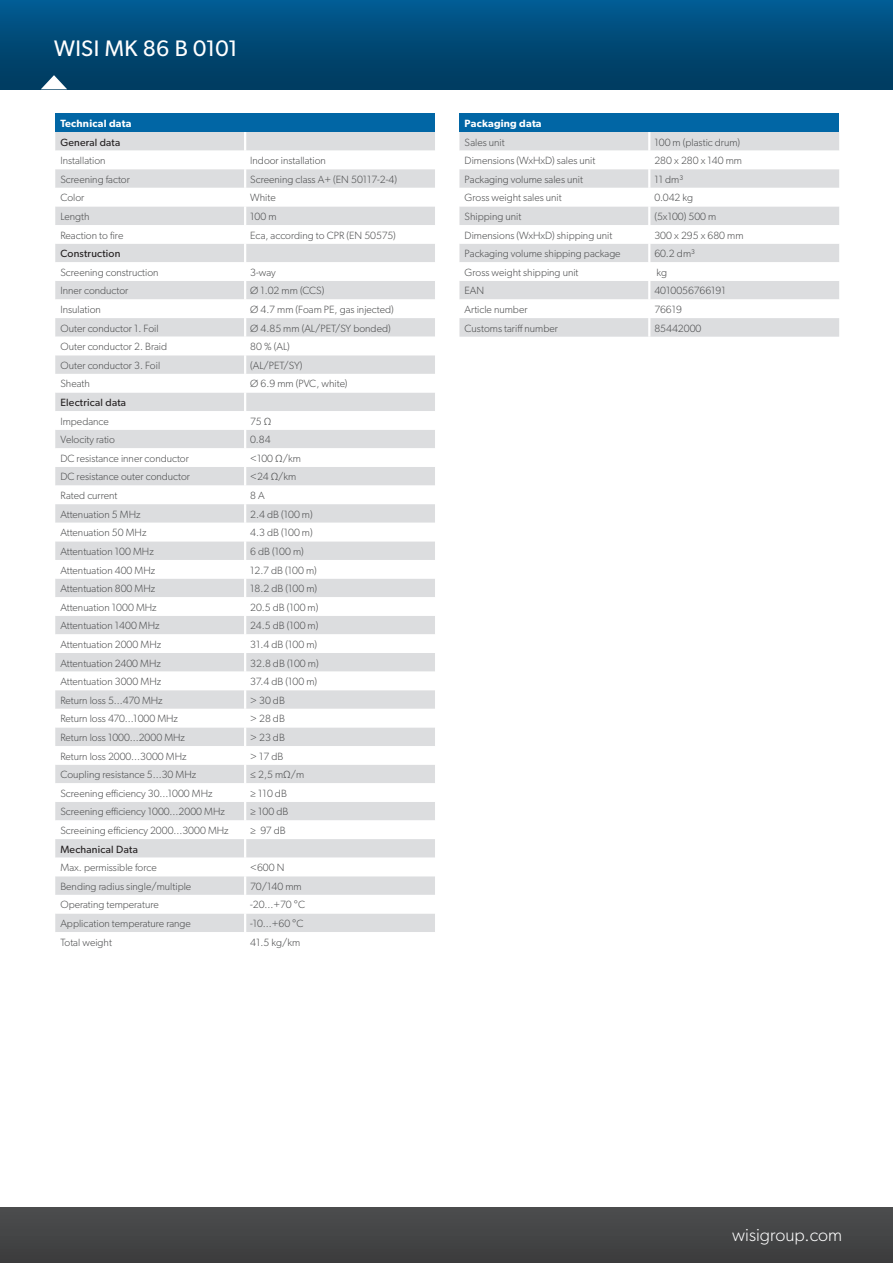
<style>
.page{position:relative;width:893px;height:1263px;background:#fff}
.page>*{position:absolute;margin:0;border:0;box-sizing:border-box;transform-origin:0 0}
.t1{font:22.5px "Gibson";letter-spacing:.01em;color:#fff}
.t2{font:300 18px "Gibson";color:#fff}
.t3{font:300 10.5px "Gibson";color:#4b4c4d}
.t4{font:10.5px "Gibson";letter-spacing:.02em;color:#231f20}
.t5{font:600 10.5px "Gibson";letter-spacing:.02em;color:#fff}
.s1{font-family:"Frutiger LT Std"}
</style>
<div class="page">
<div style="left:0;top:0;width:893px;height:89px;background:linear-gradient(to bottom,#015b91,#00395b)"></div>
<div style="left:0;top:1208px;width:893px;height:55px;background:#454647"></div>
<svg style="left:41px;top:75px;width:26px;height:14px"></svg>
<div style="left:55px;top:113px;width:380px;height:19px;background:#0166a5"></div>
<div style="left:55px;top:132px;width:380px;height:19px;background:#dcdddf"></div>
<svg style="left:55px;top:169px;width:380px;height:763px"></svg>
<svg style="left:244px;top:132px;width:2px;height:800px"></svg>
<div style="left:459px;top:113px;width:380px;height:19px;background:#0166a5"></div>
<div style="left:459px;top:132px;width:380px;height:205px;background:#dcdddf"></div>
<svg style="left:459px;top:151px;width:380px;height:167px"></svg>
<svg style="left:648px;top:132px;width:2px;height:205px"></svg>
<h1 class="t1" style="left:54px;top:35px;width:185px">WISI MK 86 B 0101</h1>
<p class="t5" style="left:60px;top:117px;width:73px">Technical data</p>
<p class="t4" style="left:60px;top:136px;width:61px">General data</p>
<p class="t3" style="left:60px;top:154px;width:47px">Installation</p>
<p class="t3" style="left:250px;top:154px;width:77px">Indoor installation</p>
<p class="t3" style="left:60px;top:173px;width:71px">Screening factor</p>
<p class="t3" style="left:250px;top:173px;width:148px">Screening class A+ (EN 50117-2-4)</p>
<p class="t3" style="left:60px;top:191px;width:26px">Color</p>
<p class="t3" style="left:250px;top:191px;width:27px">White</p>
<p class="t3" style="left:60px;top:210px;width:31px">Length</p>
<p class="t3" style="left:250px;top:210px;width:28px">100 m</p>
<p class="t3" style="left:60px;top:229px;width:64px">Reaction to fire</p>
<p class="t3" style="left:250px;top:229px;width:147px">Eca, according to CPR (EN 50575)</p>
<p class="t4" style="left:60px;top:247px;width:62px">Construction</p>
<p class="t3" style="left:60px;top:266px;width:100px">Screening construction</p>
<p class="t3" style="left:250px;top:266px;width:27px">3-way</p>
<p class="t3" style="left:60px;top:284px;width:70px">Inner conductor</p>
<p class="t3" style="left:250px;top:284px;width:76px">Ø 1.02 mm (CCS)</p>
<p class="t3" style="left:60px;top:303px;width:42px">Insulation</p>
<p class="t3" style="left:250px;top:303px;width:145px">Ø 4.7 mm (Foam PE, gas injected)</p>
<p class="t3" style="left:60px;top:322px;width:100px">Outer conductor 1. Foil</p>
<p class="t3" style="left:250px;top:322px;width:142px">Ø 4.85 mm (AL/PET/SY bonded)</p>
<p class="t3" style="left:60px;top:340px;width:108px">Outer conductor 2. Braid</p>
<p class="t3" style="left:250px;top:340px;width:41px">80 % (AL)</p>
<p class="t3" style="left:60px;top:359px;width:101px">Outer conductor 3. Foil</p>
<p class="t3" style="left:250px;top:359px;width:54px">(AL/PET/SY)</p>
<p class="t3" style="left:60px;top:377px;width:31px">Sheath</p>
<p class="t3" style="left:250px;top:377px;width:99px">Ø 6.9 mm (PVC, white)</p>
<p class="t4" style="left:60px;top:396px;width:67px">Electrical data</p>
<p class="t3" style="left:60px;top:415px;width:50px">Impedance</p>
<p class="t3" style="left:250px;top:415px;width:23px">75 <span class="s1">Ω</span></p>
<p class="t3" style="left:60px;top:433px;width:56px">Velocity ratio</p>
<p class="t3" style="left:250px;top:433px;width:22px">0.84</p>
<p class="t3" style="left:60px;top:452px;width:130px">DC resistance inner conductor</p>
<p class="t3" style="left:250px;top:452px;width:52px">&lt;100 <span class="s1">Ω</span>/km</p>
<p class="t3" style="left:60px;top:470px;width:131px">DC resistance outer conductor</p>
<p class="t3" style="left:250px;top:470px;width:48px">&lt;24 <span class="s1">Ω</span>/km</p>
<p class="t3" style="left:60px;top:489px;width:59px">Rated current</p>
<p class="t3" style="left:250px;top:489px;width:16px">8 A</p>
<p class="t3" style="left:60px;top:508px;width:82px">Attenuation 5 MHz</p>
<p class="t3" style="left:250px;top:508px;width:64px">2.4 dB (100 m)</p>
<p class="t3" style="left:60px;top:526px;width:88px">Attenuation 50 MHz</p>
<p class="t3" style="left:250px;top:526px;width:64px">4.3 dB (100 m)</p>
<p class="t3" style="left:60px;top:545px;width:95px">Attentuation 100 MHz</p>
<p class="t3" style="left:250px;top:545px;width:55px">6 dB (100 m)</p>
<p class="t3" style="left:60px;top:563px;width:96px">Attentuation 400 MHz</p>
<p class="t3" style="left:250px;top:563px;width:68px">12.7 dB (100 m)</p>
<p class="t3" style="left:60px;top:582px;width:96px">Attentuation 800 MHz</p>
<p class="t3" style="left:250px;top:582px;width:68px">18.2 dB (100 m)</p>
<p class="t3" style="left:60px;top:601px;width:98px">Attenuation 1000 MHz</p>
<p class="t3" style="left:250px;top:601px;width:70px">20.5 dB (100 m)</p>
<p class="t3" style="left:60px;top:619px;width:101px">Attentuation 1400 MHz</p>
<p class="t3" style="left:250px;top:619px;width:70px">24.5 dB (100 m)</p>
<p class="t3" style="left:60px;top:638px;width:102px">Attentuation 2000 MHz</p>
<p class="t3" style="left:250px;top:638px;width:68px">31.4 dB (100 m)</p>
<p class="t3" style="left:60px;top:657px;width:102px">Attentuation 2400 MHz</p>
<p class="t3" style="left:250px;top:657px;width:70px">32.8 dB (100 m)</p>
<p class="t3" style="left:60px;top:675px;width:102px">Attentuation 3000 MHz</p>
<p class="t3" style="left:250px;top:675px;width:68px">37.4 dB (100 m)</p>
<p class="t3" style="left:60px;top:694px;width:104px">Return loss 5...470 MHz</p>
<p class="t3" style="left:250px;top:694px;width:36px">&gt; 30 dB</p>
<p class="t3" style="left:60px;top:712px;width:119px">Return loss 470...1000 MHz</p>
<p class="t3" style="left:250px;top:712px;width:36px">&gt; 28 dB</p>
<p class="t3" style="left:60px;top:731px;width:126px">Return loss 1000...2000 MHz</p>
<p class="t3" style="left:250px;top:731px;width:36px">&gt; 23 dB</p>
<p class="t3" style="left:60px;top:750px;width:128px">Return loss 2000...3000 MHz</p>
<p class="t3" style="left:250px;top:750px;width:35px">&gt; 17 dB</p>
<p class="t3" style="left:60px;top:768px;width:137px">Coupling resistance 5...30 MHz</p>
<p class="t3" style="left:250px;top:768px;width:56px"><span class="s1">≤</span> 2,5 m<span class="s1">Ω</span>/m</p>
<p class="t3" style="left:60px;top:787px;width:154px">Screening efficiency 30...1000 MHz</p>
<p class="t3" style="left:250px;top:787px;width:38px"><span class="s1">≥</span> 110 dB</p>
<p class="t3" style="left:60px;top:805px;width:166px">Screening efficiency 1000...2000 MHz</p>
<p class="t3" style="left:250px;top:805px;width:40px"><span class="s1">≥</span> 100 dB</p>
<p class="t3" style="left:60px;top:824px;width:170px">Screeining efficiency 2000...3000 MHz</p>
<p class="t3" style="left:250px;top:824px;width:37px"><span class="s1">≥</span> 97 dB</p>
<p class="t4" style="left:60px;top:843px;width:79px">Mechanical Data</p>
<p class="t3" style="left:60px;top:861px;width:98px">Max. permissible force</p>
<p class="t3" style="left:250px;top:861px;width:36px">&lt;600 N</p>
<p class="t3" style="left:60px;top:880px;width:132px">Bending radius single/multiple</p>
<p class="t3" style="left:250px;top:880px;width:53px">70/140 mm</p>
<p class="t3" style="left:60px;top:898px;width:100px">Operating temperature</p>
<p class="t3" style="left:250px;top:898px;width:56px">-20...+70 °C</p>
<p class="t3" style="left:60px;top:917px;width:132px">Application temperature range</p>
<p class="t3" style="left:250px;top:917px;width:55px">-10...+60 °C</p>
<p class="t3" style="left:60px;top:936px;width:53px">Total weight</p>
<p class="t3" style="left:250px;top:936px;width:51px">41.5 kg/km</p>
<p class="t5" style="left:465px;top:117px;width:79px">Packaging data</p>
<p class="t3" style="left:465px;top:136px;width:42px">Sales unit</p>
<p class="t3" style="left:654px;top:136px;width:87px">100 m (plastic drum)</p>
<p class="t3" style="left:465px;top:154px;width:132px">Dimensions (WxHxD) sales unit</p>
<p class="t3" style="left:654px;top:154px;width:89px">280 x 280 x 140 mm</p>
<p class="t3" style="left:465px;top:173px;width:120px">Packaging volume sales unit</p>
<p class="t3" style="left:654px;top:173px;width:30px">11 dm³</p>
<p class="t3" style="left:465px;top:191px;width:99px">Gross weight sales unit</p>
<p class="t3" style="left:654px;top:191px;width:40px">0.042 kg</p>
<p class="t3" style="left:465px;top:210px;width:58px">Shipping unit</p>
<p class="t3" style="left:654px;top:210px;width:63px">(5x100) 500 m</p>
<p class="t3" style="left:465px;top:229px;width:149px">Dimensions (WxHxD) shipping unit</p>
<p class="t3" style="left:654px;top:229px;width:91px">300 x 295 x 680 mm</p>
<p class="t3" style="left:465px;top:247px;width:158px">Packaging volume shipping package</p>
<p class="t3" style="left:654px;top:247px;width:42px">60.2 dm³</p>
<p class="t3" style="left:465px;top:266px;width:116px">Gross weight shipping unit</p>
<p class="t3" style="left:656px;top:266px;width:12px">kg</p>
<p class="t3" style="left:465px;top:284px;width:21px">EAN</p>
<p class="t3" style="left:654px;top:284px;width:73px">4010056766191</p>
<p class="t3" style="left:465px;top:303px;width:64px">Article number</p>
<p class="t3" style="left:654px;top:303px;width:29px">76619</p>
<p class="t3" style="left:465px;top:322px;width:95px">Customs tariff number</p>
<p class="t3" style="left:654px;top:322px;width:49px">85442000</p>
<h2 class="t2" style="left:732px;top:1224px;width:111px">wisigroup.com</h2>
</div>
